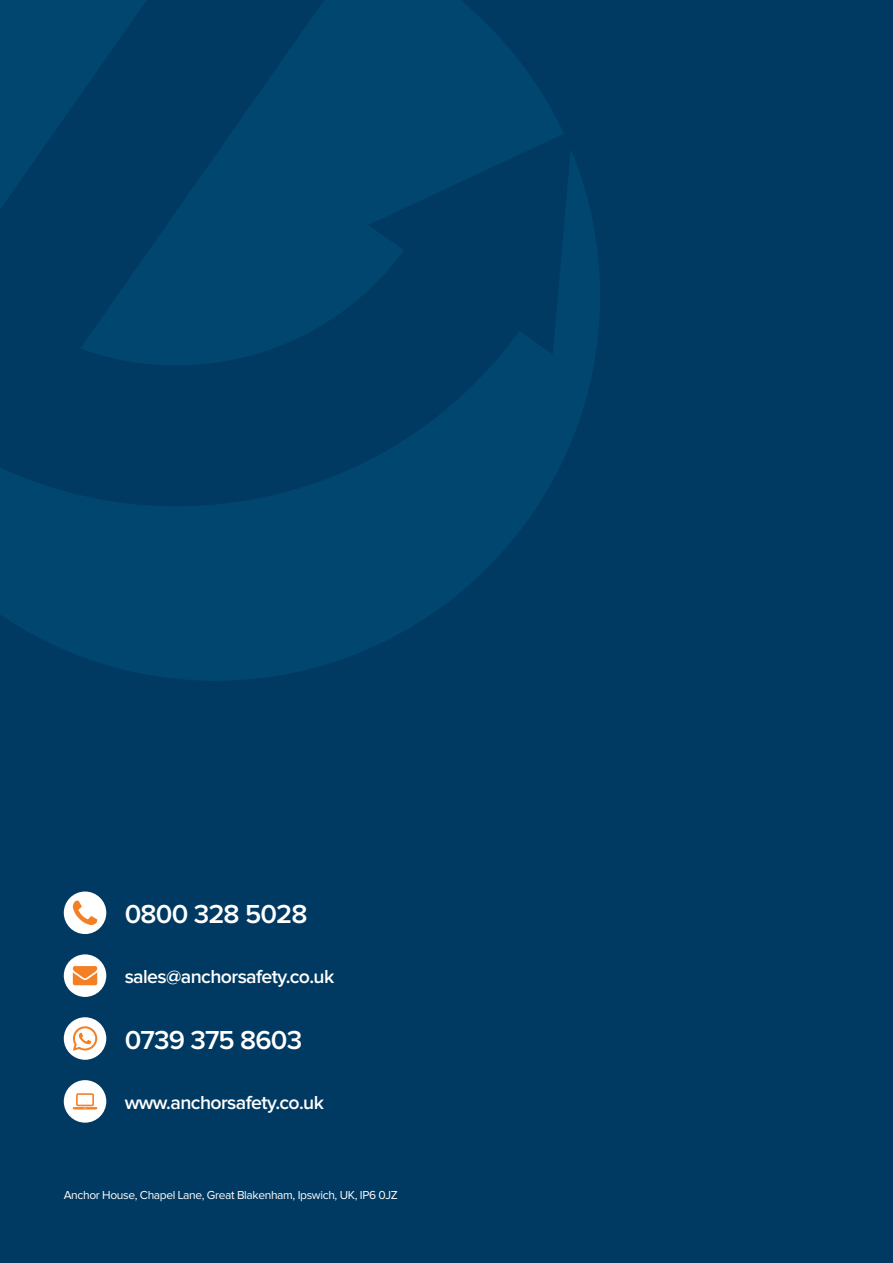
<style>
.page{position:relative;width:893px;height:1263px;background:#003a62}
.page>*{position:absolute;margin:0;border:0;box-sizing:border-box;transform-origin:0 0}
.t1{font:600 27px "Proxima Nova";letter-spacing:-.03em;color:#fff}
.t2{font:600 19.5px "Proxima Nova";letter-spacing:-.03em;color:#fff}
.t3{font:12px "Proxima Nova";letter-spacing:-.03em;color:#fff}
</style>
<div class="page">
<svg style="left:0;top:152px;width:600px;height:528px;fill:#00466f"></svg>
<svg style="left:0;top:0;width:564px;height:365px;fill:#00466f"></svg>
<div style="left:64px;top:891px;width:42px;height:43px;background:#fff;border-radius:50%"></div>
<svg style="left:73px;top:900px;width:24px;height:25px"></svg>
<div style="left:64px;top:954px;width:42px;height:43px;background:#fff;border-radius:50%"></div>
<svg style="left:73px;top:966px;width:24px;height:19px"></svg>
<div style="left:64px;top:1017px;width:42px;height:43px;background:#fff;border-radius:50%"></div>
<svg style="left:73px;top:1026px;width:24px;height:25px"></svg>
<div style="left:64px;top:1080px;width:42px;height:43px;background:#fff;border-radius:50%"></div>
<svg style="left:73px;top:1093px;width:24px;height:16px"></svg>
<h1 class="t1" style="left:125px;top:902px;width:184px">0800 328 5028</h1>
<h2 class="t2" style="left:125px;top:968px;width:211px">sales@anchorsafety.co.uk</h2>
<h1 class="t1" style="left:125px;top:1028px;width:179px">0739 375 8603</h1>
<h2 class="t2" style="left:125px;top:1094px;width:201px">www.anchorsafety.co.uk</h2>
<p class="t3" style="left:64px;top:1190px;width:336px">Anchor House, Chapel Lane, Great Blakenham, Ipswich, UK, IP6 0JZ</p>
</div>
